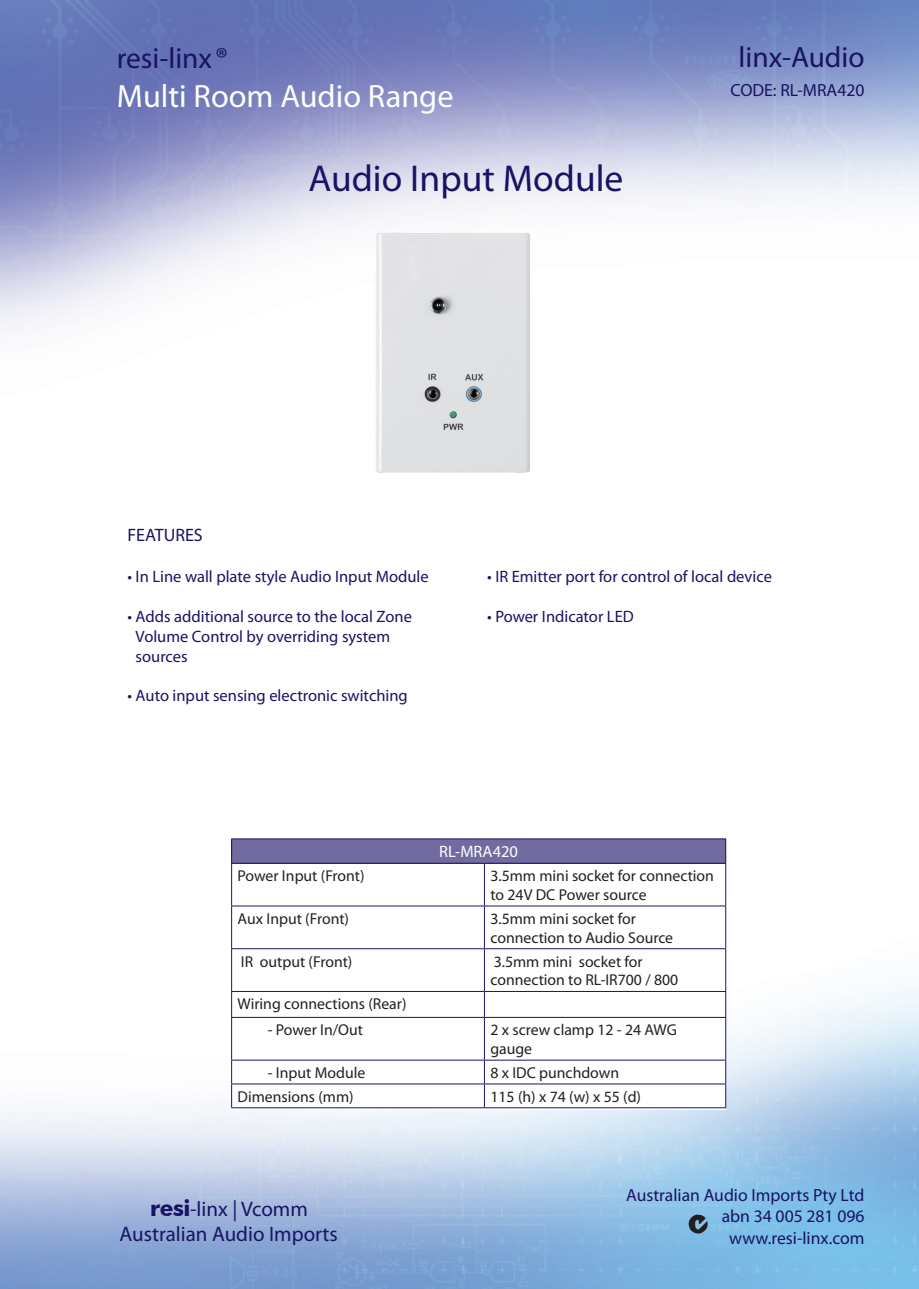
<style>
.page{position:relative;width:919px;height:1289px;background:#fff}
.page>*{position:absolute;margin:0;border:0;box-sizing:border-box;transform-origin:0 0}
.t1{font:37.5px "Myriad Pro";color:#191364}
.t2{font:32.25px "Myriad Pro";color:#fff}
.t3{font:29.4px "Myriad Pro";color:#191364}
.t4{font:21px "Myriad Pro";color:#191364}
.t5{font:18px "Myriad Pro";color:#191364}
.t6{font:17.55px "Myriad Pro";color:#191364}
.t7{font:16.5px/19.8px "Myriad Pro";color:#191364}
.t8{font:16.5px "Myriad Pro";color:#fff}
.t9{font:15.75px/18.9px "Myriad Pro";color:#231f20}
.s1{font-family:"Futura BT";font-weight:700;font-size:22.5px}
</style>
<div class="page">
<img style="left:1px;top:0;width:917px;height:1288px">
<div style="left:231px;top:838px;width:495px;height:271px;background:#fff"></div>
<div style="left:231px;top:838px;width:494px;height:25px;background:#716b9f"></div>
<hr style="left:231px;top:838px;width:253px;height:1px;background:#191364">
<svg style="left:231px;top:839px;width:1px;height:23px"></svg>
<hr style="left:484px;top:838px;width:242px;height:1px;background:#191364">
<svg style="left:725px;top:839px;width:1px;height:23px"></svg>
<hr style="left:231px;top:862px;width:253px;height:1px;background:#191364">
<hr style="left:231px;top:863px;width:1px;height:42px;background:#191364">
<hr style="left:484px;top:862px;width:242px;height:1px;background:#191364">
<hr style="left:484px;top:863px;width:1px;height:42px;background:#191364">
<hr style="left:725px;top:863px;width:1px;height:42px;background:#191364">
<hr style="left:231px;top:905px;width:253px;height:1px;background:#191364">
<hr style="left:231px;top:906px;width:1px;height:42px;background:#191364">
<hr style="left:484px;top:905px;width:242px;height:1px;background:#191364">
<hr style="left:484px;top:906px;width:1px;height:42px;background:#191364">
<hr style="left:725px;top:906px;width:1px;height:42px;background:#191364">
<hr style="left:231px;top:948px;width:253px;height:1px;background:#191364">
<hr style="left:231px;top:949px;width:1px;height:42px;background:#191364">
<hr style="left:484px;top:948px;width:242px;height:1px;background:#191364">
<hr style="left:484px;top:949px;width:1px;height:42px;background:#191364">
<hr style="left:725px;top:949px;width:1px;height:42px;background:#191364">
<hr style="left:231px;top:991px;width:253px;height:1px;background:#191364">
<svg style="left:231px;top:991px;width:1px;height:26px"></svg>
<hr style="left:484px;top:991px;width:242px;height:1px;background:#191364">
<svg style="left:484px;top:991px;width:1px;height:26px"></svg>
<svg style="left:725px;top:992px;width:1px;height:25px"></svg>
<hr style="left:231px;top:1017px;width:253px;height:1px;background:#191364">
<hr style="left:231px;top:1017px;width:1px;height:42px;background:#191364">
<hr style="left:484px;top:1017px;width:242px;height:1px;background:#191364">
<hr style="left:484px;top:1017px;width:1px;height:42px;background:#191364">
<hr style="left:725px;top:1017px;width:1px;height:42px;background:#191364">
<hr style="left:231px;top:1059px;width:253px;height:1px;background:#191364">
<hr style="left:484px;top:1059px;width:242px;height:1px;background:#191364">
<hr style="left:231px;top:1083px;width:253px;height:1px;background:#191364">
<svg style="left:231px;top:1060px;width:1px;height:47px"></svg>
<hr style="left:484px;top:1083px;width:242px;height:1px;background:#191364">
<svg style="left:484px;top:1060px;width:1px;height:47px"></svg>
<svg style="left:725px;top:1060px;width:1px;height:47px"></svg>
<hr style="left:231px;top:1107px;width:253px;height:1px;background:#191364">
<hr style="left:484px;top:1107px;width:242px;height:1px;background:#191364">
<img style="left:353px;top:211px;width:198px;height:282px">
<svg style="left:687px;top:1213px;width:22px;height:20px"></svg>
<p class="t3" style="left:117px;top:40px;width:112px">resi-linx ®</p>
<p class="t2" style="left:117px;top:76px;width:338px">Multi Room Audio Range</p>
<p class="t1" style="left:308px;top:155px;width:316px">Audio Input Module</p>
<p class="t3" style="left:738px;top:39px;width:127px">linx-Audio</p>
<p class="t6" style="left:730px;top:79px;width:135px">CODE: RL-MRA420</p>
<p class="t5" style="left:127px;top:523px;width:77px">FEATURES</p>
<p class="t7" style="left:127px;top:566px;width:303px">• In Line wall plate style Audio Input Module</p>
<p class="t7" style="left:136px;top:606px;width:278px;text-indent:-8px">• Adds additional source to the local Zone<br>Volume Control by overriding system sources</p>
<p class="t7" style="left:127px;top:685px;width:282px">• Auto input sensing electronic switching</p>
<p class="t7" style="left:487px;top:566px;width:286px">• IR Emitter port for control of local device</p>
<p class="t7" style="left:487px;top:606px;width:148px">• Power Indicator LED</p>
<p class="t8" style="left:439px;top:841px;width:80px">RL-MRA420</p>
<p class="t9" style="left:237px;top:866px;width:128px">Power Input (Front)</p>
<p class="t9" style="left:490px;top:866px;width:225px">3.5mm mini socket for connection to 24V DC Power source</p>
<p class="t9" style="left:237px;top:908px;width:113px">Aux Input (Front)</p>
<p class="t9" style="left:490px;top:908px;width:147px">3.5mm mini socket for</p>
<p class="t9" style="left:490px;top:927px;width:184px">connection to Audio Source</p>
<p class="t9" style="left:241px;top:951px;width:113px">IR output (Front)</p>
<p class="t9" style="left:493px;top:951px;width:150px">3.5mm mini socket for</p>
<p class="t9" style="left:490px;top:970px;width:189px">connection to RL-IR700 / 800</p>
<p class="t9" style="left:237px;top:994px;width:170px">Wiring connections (Rear)</p>
<p class="t9" style="left:268px;top:1020px;width:97px">- Power In/Out</p>
<p class="t9" style="left:490px;top:1020px;width:188px">2 x screw clamp 12 - 24 AWG gauge</p>
<p class="t9" style="left:268px;top:1062px;width:99px">- Input Module</p>
<p class="t9" style="left:490px;top:1062px;width:130px">8 x IDC punchdown</p>
<p class="t9" style="left:237px;top:1086px;width:118px">Dimensions (mm)</p>
<p class="t9" style="left:490px;top:1086px;width:152px">115 (h) x 74 (w) x 55 (d)</p>
<p class="t4" style="left:150px;top:1195px;width:159px"><span class="s1">resi</span>-linx | Vcomm</p>
<p class="t4" style="left:120px;top:1220px;width:220px">Australian Audio Imports</p>
<p class="t6" style="left:626px;top:1184px;width:240px">Australian Audio Imports Pty Ltd</p>
<p class="t6" style="left:721px;top:1205px;width:144px">abn 34 005 281 096</p>
<p class="t6" style="left:729px;top:1226px;width:137px">www.resi-linx.com</p>
</div>
